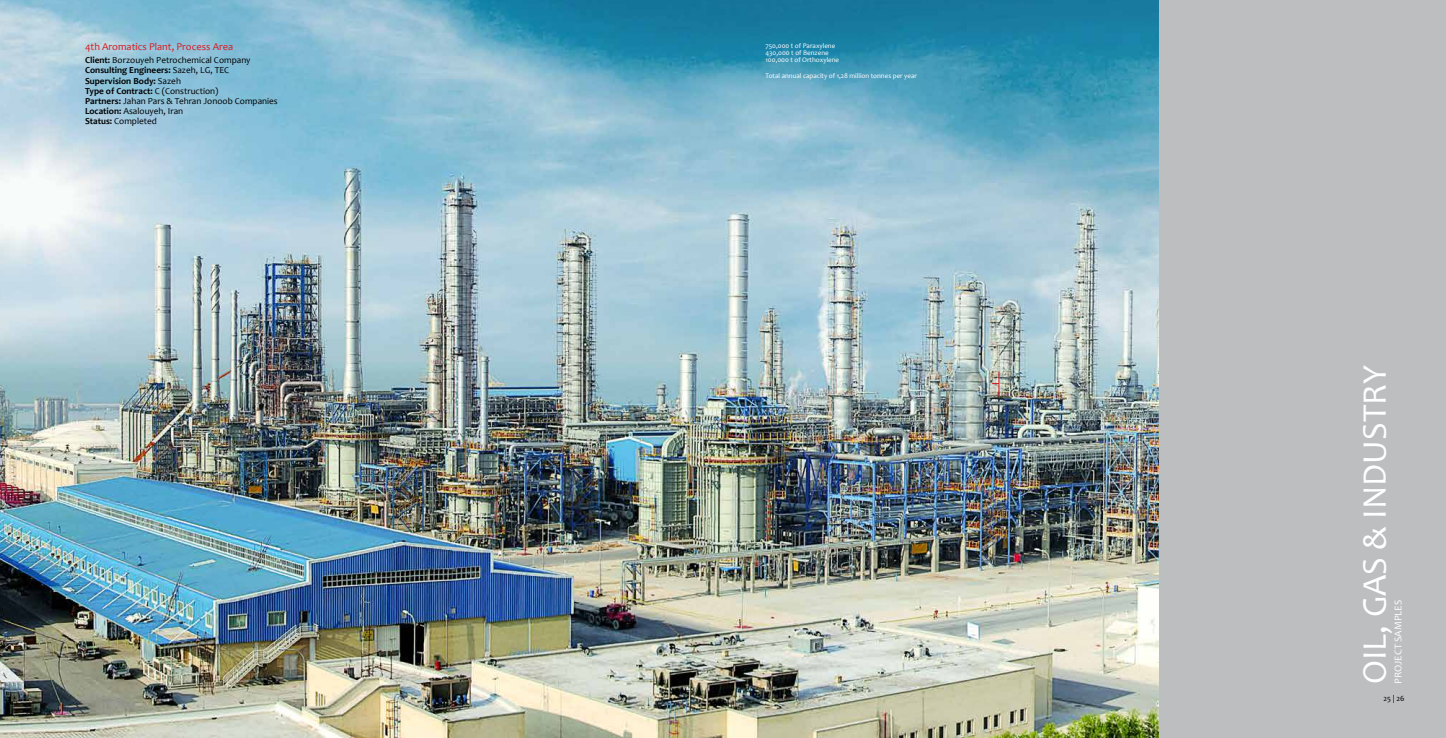
<style>
.page{position:relative;width:1446px;height:738px;background:#fff}
.page>*{position:absolute;margin:0;border:0;box-sizing:border-box;transform-origin:0 0}
.t1{font:34.5px "Candara";color:#fff}
.t2{font:10.4px "Candara";color:#d71920}
.t3{font:10.3px "Candara";color:#fff}
.t4{font:9.2px/10.2px "Candara";color:#000}
.t5{font:8px "Candara";color:#000}
.t6{font:7px/7px "Candara";color:#fff}
.s1{font-weight:700}
</style>
<div class="page">
<div style="left:0;top:0;width:1446px;height:737px;background:#bcbec0"></div>
<img style="left:0;top:0;width:1158px;height:737px">
<svg style="left:992px;top:371px;width:7px;height:25px"></svg>
<p class="t2" style="left:85px;top:40px;width:150px">4th Aromatics Plant, Process Area</p>
<p class="t4" style="left:85px;top:55px;width:194px"><span class="s1">Client:</span> Borzouyeh Petrochemical Company <span class="s1">Consulting Engineers:</span> Sazeh, LG, TEC <span class="s1">Supervision Body:</span> Sazeh<br><span class="s1">Type of Contract:</span> C (Construction)<br><span class="s1">Partners:</span> Jahan Pars &amp; Tehran Jonoob Companies <span class="s1">Location:</span> Asalouyeh, Iran<br><span class="s1">Status:</span> Completed</p>
<p class="t6" style="left:765px;top:42px;width:75px">750,000 t of Paraxylene<br>430,000 t of Benzene<br>100,000 t of Orthoxylene</p>
<p class="t6" style="left:765px;top:72px;width:153px">Total annual capacity of 1,28 million tonnes per year</p>
<h1 class="t1" style="left:1353px;top:683px;width:320px;rotate:-90deg">OIL, GAS &amp; INDUSTRY</h1>
<p class="t3" style="left:1391px;top:683px;width:85px;rotate:-90deg">PROJECT SAMPLES</p>
<p class="t5" style="left:1383px;top:693px;width:23px">25 | 26</p>
</div>
